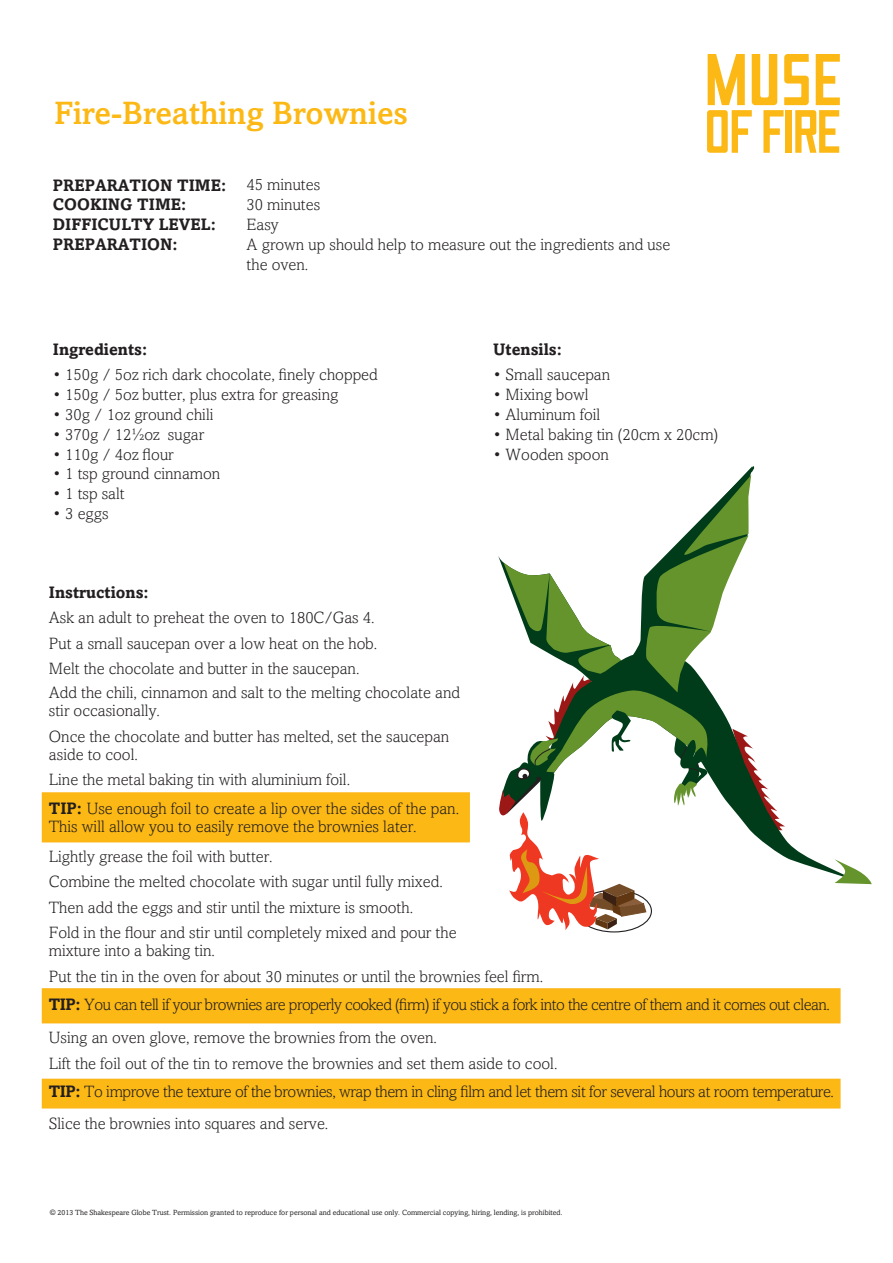
<style>
.page{position:relative;width:893px;height:1263px;background:#fff}
.page>*{position:absolute;margin:0;border:0;box-sizing:border-box;transform-origin:0 0}
.t1{font:32.25px "Amasis Medium PL";color:#fcb814}
.t2{font:16.5px/25.5px "Amasis Light PL";color:#231f20}
.t3{font:16.5px/28.5px "Amasis Light PL";letter-spacing:-.025em;color:#231f20}
.t4{font:16.5px/33px "Amasis Light PL";letter-spacing:-.03em;color:#231f20}
.t5{font:16.5px/19.8px "Amasis Bold PL";color:#231f20}
.t6{font:7.5px "Amasis PL";color:#231f20}
.s1{font-family:"Amasis Bold PL"}
</style>
<div class="page">
<div style="left:42px;top:1079px;width:799px;height:29px;background:#fcb814"></div>
<div style="left:42px;top:988px;width:799px;height:35px;background:#fcb814;border:2px solid #fcb717"></div>
<div style="left:42px;top:792px;width:428px;height:50px;background:#fcb814;border:2px solid #fcb717"></div>
<svg style="left:785px;top:839px;width:48px;height:35px"></svg>
<svg style="left:833px;top:859px;width:39px;height:25px"></svg>
<svg style="left:498px;top:466px;width:287px;height:464px"></svg>
<svg style="left:707px;top:54px;width:133px;height:99px"></svg>
<h1 class="t1" style="left:54px;top:94px;width:356px">Fire-Breathing Brownies</h1>
<p class="t5" style="left:53px;top:175px;width:175px">PREPARATION TIME:<br>COOKING TIME:<br>DIFFICULTY LEVEL:<br>PREPARATION:</p>
<p class="t2" style="left:247px;top:175px;width:425px;line-height:19.8px">45 minutes<br>30 minutes<br>Easy<br>A grown up should help to measure out the ingredients and use the oven.</p>
<p class="t5" style="left:53px;top:339px;width:96px">Ingredients:</p>
<p class="t2" style="left:53px;top:362px;width:326px">• 150g / 5oz rich dark chocolate, finely chopped</p>
<p class="t2" style="left:53px;top:382px;width:287px">• 150g / 5oz butter, plus extra for greasing</p>
<p class="t2" style="left:53px;top:402px;width:162px">• 30g / 1oz ground chili</p>
<p class="t2" style="left:53px;top:421px;width:153px">• 370g / 12½oz sugar</p>
<p class="t2" style="left:53px;top:441px;width:122px">• 110g / 4oz flour</p>
<p class="t2" style="left:53px;top:461px;width:169px">• 1 tsp ground cinnamon</p>
<p class="t2" style="left:53px;top:481px;width:73px">• 1 tsp salt</p>
<p class="t2" style="left:53px;top:501px;width:57px">• 3 eggs</p>
<p class="t5" style="left:493px;top:339px;width:70px">Utensils:</p>
<p class="t2" style="left:493px;top:362px;width:119px">• Small saucepan</p>
<p class="t2" style="left:493px;top:382px;width:97px">• Mixing bowl</p>
<p class="t2" style="left:493px;top:402px;width:109px">• Aluminum foil</p>
<p class="t2" style="left:493px;top:421px;width:226px">• Metal baking tin (20cm x 20cm)</p>
<p class="t2" style="left:493px;top:441px;width:117px">• Wooden spoon</p>
<p class="t5" style="left:49px;top:582px;width:101px">Instructions:</p>
<p class="t2" style="left:49px;top:605px;width:330px">Ask an adult to preheat the oven to 180C/Gas 4.<br>Put a small saucepan over a low heat on the hob.<br>Melt the chocolate and butter in the saucepan.</p>
<p class="t2" style="left:49px;top:684px;width:413px;line-height:18px">Add the chili, cinnamon and salt to the melting chocolate and stir occasionally.</p>
<p class="t2" style="left:49px;top:727px;width:402px;line-height:18px">Once the chocolate and butter has melted, set the saucepan aside to cool.</p>
<p class="t2" style="left:49px;top:765px;width:412px;line-height:28.5px">Line the metal baking tin with aluminium foil.<br><span class="s1">TIP:</span> Use enough foil to create a lip over the sides of the pan.</p>
<p class="t2" style="left:49px;top:811px;width:369px;line-height:30px">This will allow you to easily remove the brownies later.<br>Lightly grease the foil with butter.</p>
<p class="t2" style="left:49px;top:869px;width:409px">Combine the melted chocolate with sugar until fully mixed.<br>Then add the eggs and stir until the mixture is smooth.<br>Fold in the flour and stir until completely mixed and pour the</p>
<p class="t2" style="left:49px;top:938px;width:496px">mixture into a baking tin.<br>Put the tin in the oven for about 30 minutes or until the brownies feel firm.</p>
<p class="t4" style="left:49px;top:988px;width:783px"><span class="s1">TIP:</span> You can tell if your brownies are properly cooked (firm) if you stick a fork into the centre of them and it comes out clean.<br>Using an oven glove, remove the brownies from the oven.</p>
<p class="t3" style="left:49px;top:1049px;width:787px">Lift the foil out of the tin to remove the brownies and set them aside to cool.<br><span class="s1">TIP:</span> To improve the texture of the brownies, wrap them in cling film and let them sit for several hours at room temperature.</p>
<p class="t2" style="left:49px;top:1110px;width:281px">Slice the brownies into squares and serve.</p>
<p class="t6" style="left:50px;top:1208px;width:514px">© 2013 The Shakespeare Globe Trust. Permission granted to reproduce for personal and educational use only. Commercial copying, hiring, lending, is prohibited.</p>
</div>
